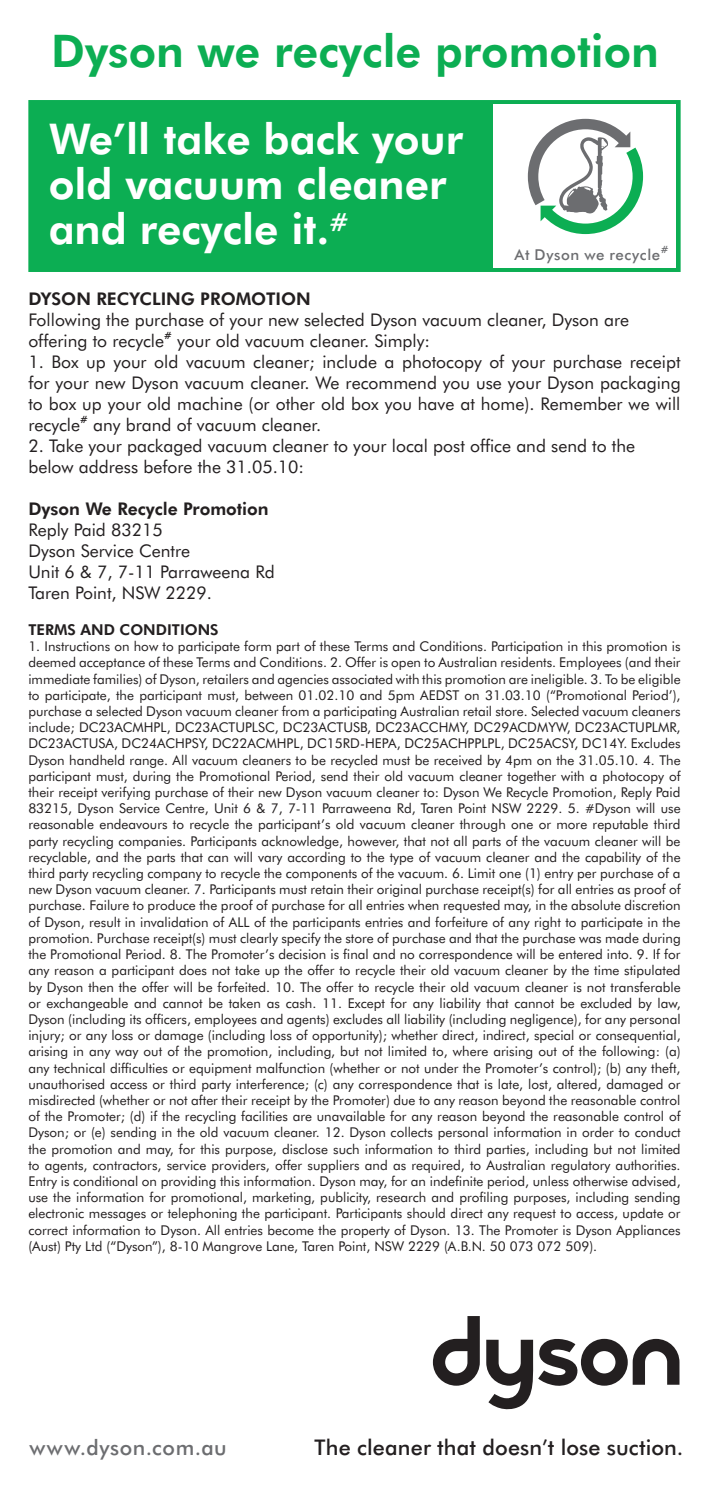
<style>
.page{position:relative;width:709px;height:1489px;background:#fff}
.page>*{position:absolute;margin:0;border:0;box-sizing:border-box;transform-origin:0 0}
.t1{font:800 45px "Futura BT";color:#0cae53}
.t2{font:800 42.25px/45px "Futura BT";color:#fff}
.t3{font:500 21.5px "Futura BT";letter-spacing:.005em;color:#231f20}
.t4{font:500 21.25px "Futura BT";letter-spacing:.03em;color:#6c6d70}
.t5{font:17.5px/21px "Futura BT";color:#231f20}
.t6{font:800 17.5px "Futura BT";color:#231f20}
.t7{font:800 15px "Futura BT";color:#231f20}
.t8{font:500 15px "Futura BT";letter-spacing:.04em;color:#6c6d70}
.t9{font:13.5px/16.2px "Futura BT";color:#231f20;text-align:justify}
.t10{font:500 10px "Futura BT";color:#6c6d70}
.s1{font-size:12.5px}
</style>
<div class="page">
<div style="left:28px;top:100px;width:652px;height:172px;background:#0cae53"></div>
<div style="left:493px;top:104px;width:183px;height:163px;background:#fff"></div>
<svg style="left:528px;top:119px;width:115px;height:115px"></svg>
<svg style="left:433px;top:1316px;width:47px;height:69px"></svg>
<svg style="left:486px;top:1338px;width:193px;height:72px"></svg>
<h1 class="t1" style="left:51px;top:24px;width:609px">Dyson we recycle promotion</h1>
<h2 class="t2" style="left:49px;top:116px;width:416px">We’ll take back your old vacuum cleaner and recycle it.<sup>#</sup></h2>
<p class="t8" style="left:514px;top:246px;width:147px">At Dyson we recycle</p>
<p class="t10" style="left:661px;top:243px;width:9px">#</p>
<p class="t6" style="left:28px;top:288px;width:284px">DYSON RECYCLING PROMOTION</p>
<p class="t5" style="left:28px;top:309px;width:602px">Following the purchase of your new selected Dyson vacuum cleaner, Dyson are offering to recycle<sup>#</sup> your old vacuum cleaner. Simply:</p>
<p class="t5" style="left:28px;top:351px;width:654px;text-align:justify">1. Box up your old vacuum cleaner; include a photocopy of your purchase receipt for your new Dyson vacuum cleaner. We recommend you use your Dyson packaging to box up your old machine (or other old box you have at home). Remember we will recycle<sup>#</sup> any brand of vacuum cleaner.</p>
<p class="t5" style="left:28px;top:435px;width:608px">2. Take your packaged vacuum cleaner to your local post office and send to the below address before the 31.05.10:</p>
<p class="t6" style="left:28px;top:498px;width:242px">Dyson We Recycle Promotion</p>
<p class="t5" style="left:28px;top:519px;width:248px">Reply Paid 83215<br>Dyson Service Centre<br>Unit 6 &amp; 7, 7-11 Parraweena Rd<br>Taren Point, NSW 2229.</p>
<p class="t7" style="left:28px;top:620px;width:192px">TERMS AND CONDITIONS</p>
<p class="t9" style="left:28px;top:638px;width:654px">1. Instructions on how to participate form part of these Terms and Conditions. Participation in this promotion is deemed acceptance of these Terms and Conditions. 2. Offer is open to Australian residents. Employees (and their immediate families) of Dyson, retailers and agencies associated with this promotion are ineligible. 3. To be eligible to participate, the participant must, between 01.02.10 and 5pm AEDST on 31.03.10 (“Promotional Period’), purchase a selected Dyson vacuum cleaner from a participating Australian retail store. Selected vacuum cleaners include; DC23ACMHPL, DC23ACTUPLSC, DC23ACTUSB, DC23ACCHMY, DC29ACDMYW, DC23ACTUPLMR, DC23ACTUSA, DC24ACHPSY, DC22ACMHPL, DC15RD-HEPA, DC25ACHPPLPL, DC25ACSY, DC14Y. Excludes Dyson handheld range. All vacuum cleaners to be recycled must be received by 4pm on the 31.05.10. 4. The participant must, during the Promotional Period, send their old vacuum cleaner together with a photocopy of their receipt verifying purchase of their new Dyson vacuum cleaner to: Dyson We Recycle Promotion, Reply Paid 83215, Dyson Service Centre, Unit 6 &amp; 7, 7-11 Parraweena Rd, Taren Point NSW 2229. 5. <span class="s1">#</span>Dyson will use reasonable endeavours to recycle the participant’s old vacuum cleaner through one or more reputable third party recycling companies. Participants acknowledge, however, that not all parts of the vacuum cleaner will be recyclable, and the parts that can will vary according to the type of vacuum cleaner and the capability of the third party recycling company to recycle the components of the vacuum. 6. Limit one (1) entry per purchase of a new Dyson vacuum cleaner. 7. Participants must retain their original purchase receipt(s) for all entries as proof of purchase. Failure to produce the proof of purchase for all entries when requested may, in the absolute discretion of Dyson, result in invalidation of ALL of the participants entries and forfeiture of any right to participate in the promotion. Purchase receipt(s) must clearly specify the store of purchase and that the purchase was made during the Promotional Period. 8. The Promoter’s decision is final and no correspondence will be entered into. 9. If for any reason a participant does not take up the offer to recycle their old vacuum cleaner by the time stipulated by Dyson then the offer will be forfeited. 10. The offer to recycle their old vacuum cleaner is not transferable or exchangeable and cannot be taken as cash. 11. Except for any liability that cannot be excluded by law, Dyson (including its officers, employees and agents) excludes all liability (including negligence), for any personal injury; or any loss or damage (including loss of opportunity); whether direct, indirect, special or consequential, arising in any way out of the promotion, including, but not limited to, where arising out of the following: (a) any technical difficulties or equipment malfunction (whether or not under the Promoter’s control); (b) any theft, unauthorised access or third party interference; (c) any correspondence that is late, lost, altered, damaged or misdirected (whether or not after their receipt by the Promoter) due to any reason beyond the reasonable control of the Promoter; (d) if the recycling facilities are unavailable for any reason beyond the reasonable control of Dyson; or (e) sending in the old vacuum cleaner. 12. Dyson collects personal information in order to conduct the promotion and may, for this purpose, disclose such information to third parties, including but not limited to agents, contractors, service providers, offer suppliers and as required, to Australian regulatory authorities.<br>Entry is conditional on providing this information. Dyson may, for an indefinite period, unless otherwise advised, use the information for promotional, marketing, publicity, research and profiling purposes, including sending electronic messages or telephoning the participant. Participants should direct any request to access, update or correct information to Dyson. All entries become the property of Dyson. 13. The Promoter is Dyson Appliances (Aust) Pty Ltd (“Dyson”), 8-10 Mangrove Lane, Taren Point, NSW 2229 (A.B.N. 50 073 072 509).</p>
<h3 class="t4" style="left:29px;top:1434px;width:199px">www.dyson.com.au</h3>
<h3 class="t3" style="left:314px;top:1434px;width:370px">The cleaner that doesn’t lose suction.</h3>
</div>
